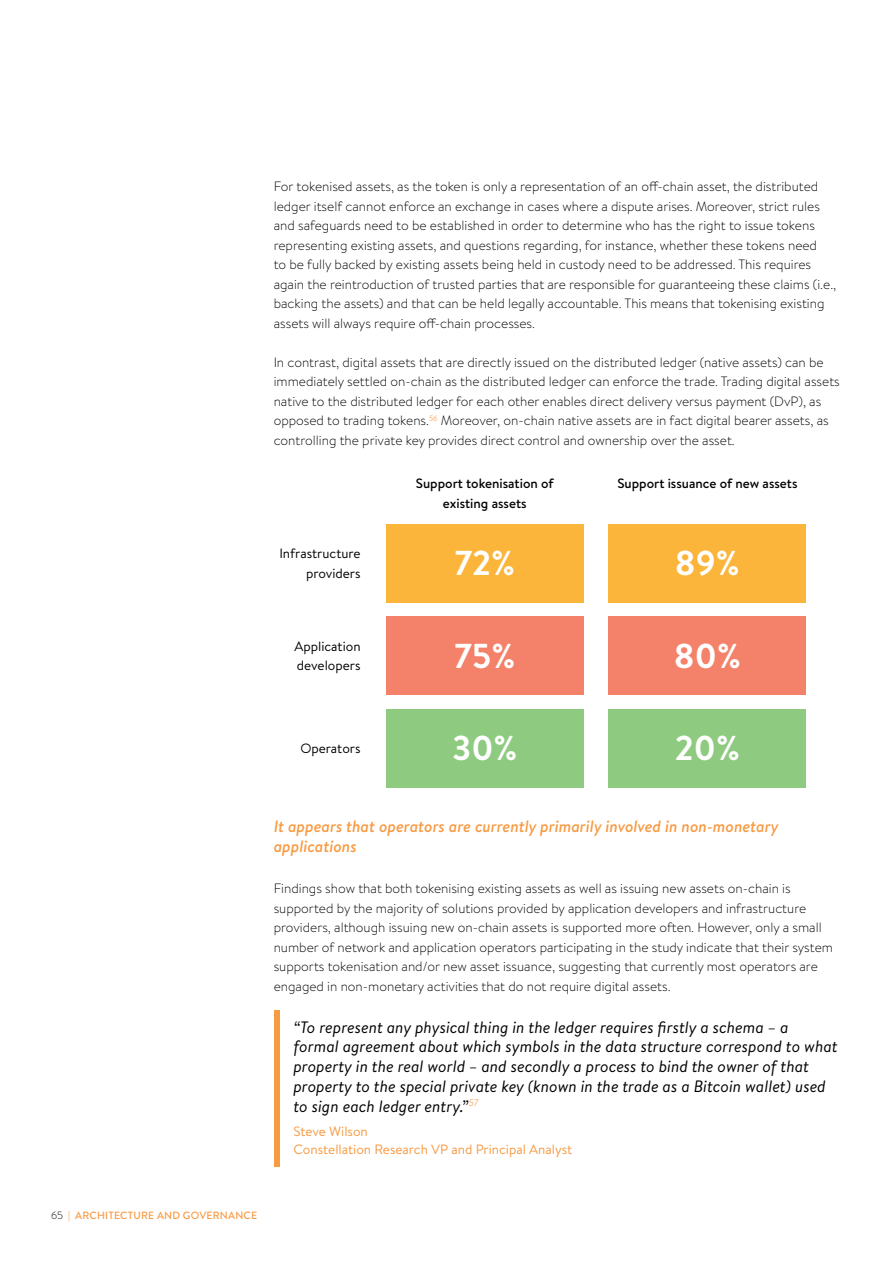
<style>
.page{position:relative;width:893px;height:1263px;background:#fff}
.page>*{position:absolute;margin:0;border:0;box-sizing:border-box;transform-origin:0 0}
.t1{font:700 34.5px "Brandon Text";color:#fff}
.t2{font:italic 16.5px/19.8px "Brandon Text";color:#000}
.t3{font:italic 500 16.5px/19.8px "Brandon Text";color:#f89a42}
.t4{font:300 13.5px/19.5px "Brandon Text";color:#000}
.t5{font:500 13.5px/19.5px "Brandon Text";color:#000;text-align:center}
.t6{font:13.5px/18px "Brandon Text";color:#f89a42}
.t7{font:13.5px/19.5px "Brandon Text";color:#000}
.t8{font:500 10.5px "Brandon Text";letter-spacing:.02em;color:#f89a42}
.s1{font-weight:300;color:#000}
</style>
<div class="page">
<div style="left:274px;top:1010px;width:5px;height:156px;background:#f89a42"></div>
<div style="left:386px;top:617px;width:197px;height:78px;background:#f4826a"></div>
<div style="left:609px;top:617px;width:197px;height:78px;background:#f4826a"></div>
<div style="left:386px;top:524px;width:197px;height:78px;background:#fcb53b"></div>
<div style="left:609px;top:524px;width:197px;height:78px;background:#fcb53b"></div>
<div style="left:386px;top:709px;width:197px;height:78px;background:#8ecb81"></div>
<div style="left:609px;top:709px;width:197px;height:78px;background:#8ecb81"></div>
<p class="t4" style="left:274px;top:176px;width:564px">For tokenised assets, as the token is only a representation of an off-chain asset, the distributed ledger itself cannot enforce an exchange in cases where a dispute arises. Moreover, strict rules and safeguards need to be established in order to determine who has the right to issue tokens representing existing assets, and questions regarding, for instance, whether these tokens need<br>to be fully backed by existing assets being held in custody need to be addressed. This requires again the reintroduction of trusted parties that are responsible for guaranteeing these claims (i.e., backing the assets) and that can be held legally accountable. This means that tokenising existing assets will always require off-chain processes.</p>
<p class="t4" style="left:274px;top:352px;width:568px">In contrast, digital assets that are directly issued on the distributed ledger (native assets) can be immediately settled on-chain as the distributed ledger can enforce the trade. Trading digital assets native to the distributed ledger for each other enables direct delivery versus payment (DvP), as opposed to trading tokens.<sup>56</sup> Moreover, on-chain native assets are in fact digital bearer assets, as controlling the private key provides direct control and ownership over the asset.</p>
<p class="t7" style="left:279px;top:543px;width:83px;text-align:right">Infrastructure providers</p>
<p class="t7" style="left:294px;top:636px;width:68px">Application developers</p>
<p class="t5" style="left:416px;top:473px;width:139px">Support tokenisation of existing assets</p>
<p class="t5" style="left:617px;top:473px;width:182px">Support issuance of new assets</p>
<h1 class="t1" style="left:454px;top:539px;width:62px">72%</h1>
<h1 class="t1" style="left:675px;top:539px;width:66px">89%</h1>
<h1 class="t1" style="left:454px;top:632px;width:63px">75%</h1>
<h1 class="t1" style="left:674px;top:632px;width:68px">80%</h1>
<p class="t7" style="left:300px;top:738px;width:62px">Operators</p>
<h1 class="t1" style="left:452px;top:724px;width:67px">30%</h1>
<h1 class="t1" style="left:675px;top:724px;width:67px">20%</h1>
<p class="t3" style="left:274px;top:816px;width:506px">It appears that operators are currently primarily involved in non-monetary applications</p>
<p class="t4" style="left:274px;top:878px;width:561px">Findings show that both tokenising existing assets as well as issuing new assets on-chain is supported by the majority of solutions provided by application developers and infrastructure providers, although issuing new on-chain assets is supported more often. However, only a small number of network and application operators participating in the study indicate that their system supports tokenisation and/or new asset issuance, suggesting that currently most operators are engaged in non-monetary activities that do not require digital assets.</p>
<p class="t2" style="left:293px;top:1016px;width:546px">“To represent any physical thing in the ledger requires firstly a schema – a formal agreement about which symbols in the data structure correspond to what property in the real world – and secondly a process to bind the owner of that property to the special private key (known in the trade as a Bitcoin wallet) used to sign each ledger entry.”<sup>57</sup></p>
<p class="t6" style="left:293px;top:1122px;width:280px">Steve Wilson<br>Constellation Research VP and Principal Analyst</p>
<p class="t8" style="left:51px;top:1208px;width:208px"><span class="s1">65</span> | ARCHITECTURE AND GOVERNANCE</p>
</div>
